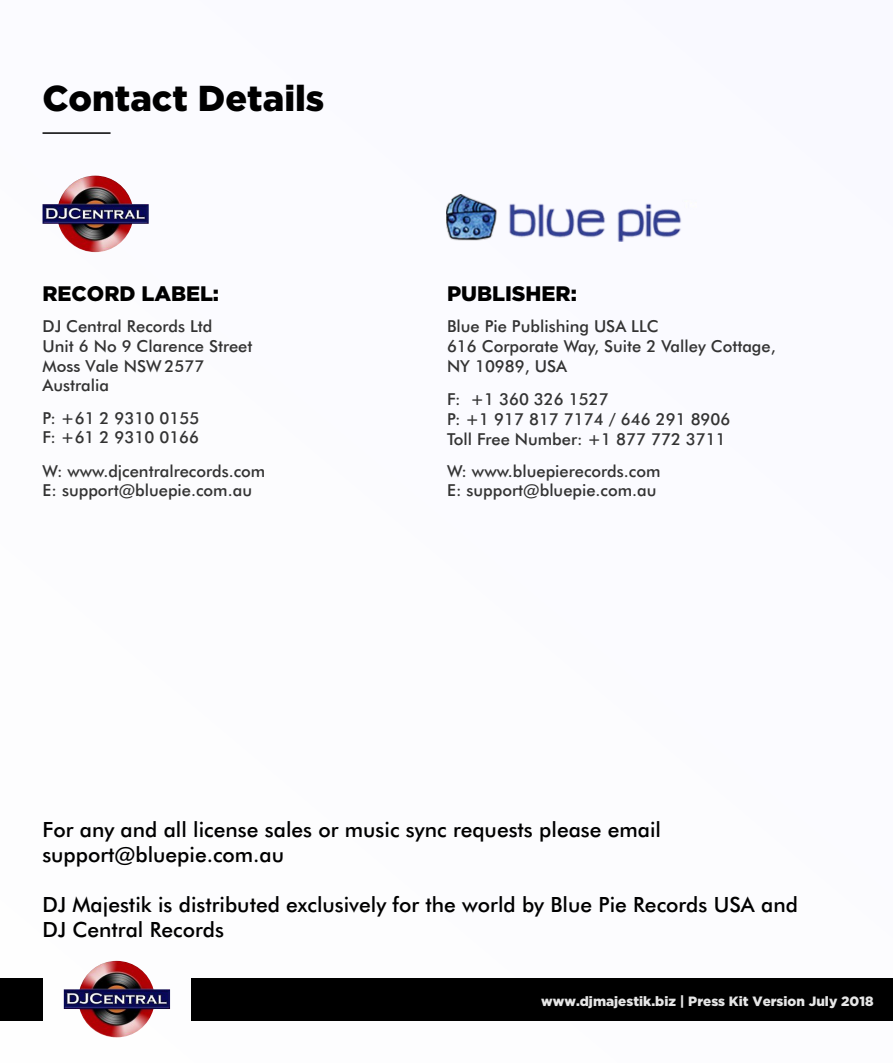
<style>
.page{position:relative;width:893px;height:1063px;background:#fff}
.page>*{position:absolute;margin:0;border:0;box-sizing:border-box;transform-origin:0 0}
.t1{font:900 36px "Gotham";color:#000}
.t2{font:500 21px/25.2px "Futura BT";color:#000}
.t3{font:900 21px "Gotham";color:#000}
.t4{font:500 16.5px/19.8px "Futura BT";color:#333}
.t5{font:900 13.5px "Gotham";color:#e6e6e6}
</style>
<div class="page">
<hr style="left:43px;top:132px;width:68px;height:2px;background:#000">
<div style="left:191px;top:978px;width:702px;height:42px;background:#000"></div>
<div style="left:0;top:978px;width:43px;height:42px;background:#000"></div>
<img style="left:80px;top:961px;width:73px;height:76px">
<img style="left:58px;top:176px;width:74px;height:76px">
<img style="left:447px;top:195px;width:235px;height:47px">
<h1 class="t1" style="left:43px;top:83px;width:283px">Contact Details</h1>
<p class="t3" style="left:43px;top:284px;width:178px">RECORD LABEL:</p>
<p class="t4" style="left:43px;top:318px;width:211px">DJ Central Records Ltd<br>Unit 6 No 9 Clarence Street<br>Moss Vale NSW 2577<br>Australia</p>
<p class="t4" style="left:43px;top:409px;width:158px">P: +61 2 9310 0155<br>F: +61 2 9310 0166</p>
<p class="t4" style="left:43px;top:462px;width:224px">W: www.djcentralrecords.com<br>E: support@bluepie.com.au</p>
<p class="t3" style="left:447px;top:284px;width:131px">PUBLISHER:</p>
<p class="t4" style="left:447px;top:318px;width:330px">Blue Pie Publishing USA LLC<br>616 Corporate Way, Suite 2 Valley Cottage,<br>NY 10989, USA</p>
<p class="t4" style="left:447px;top:391px;width:285px">F: +1 360 326 1527<br>P: +1 917 817 7174 / 646 291 8906<br>Toll Free Number: +1 877 772 3711</p>
<p class="t4" style="left:447px;top:462px;width:215px">W: www.bluepierecords.com<br>E: support@bluepie.com.au</p>
<p class="t2" style="left:42px;top:819px;width:620px">For any and all license sales or music sync requests please email support@bluepie.com.au</p>
<p class="t2" style="left:42px;top:894px;width:757px">DJ Majestik is distributed exclusively for the world by Blue Pie Records USA and<br>DJ Central Records</p>
<p class="t5" style="left:541px;top:992px;width:334px">www.djmajestik.biz | Press Kit Version July 2018</p>
</div>
